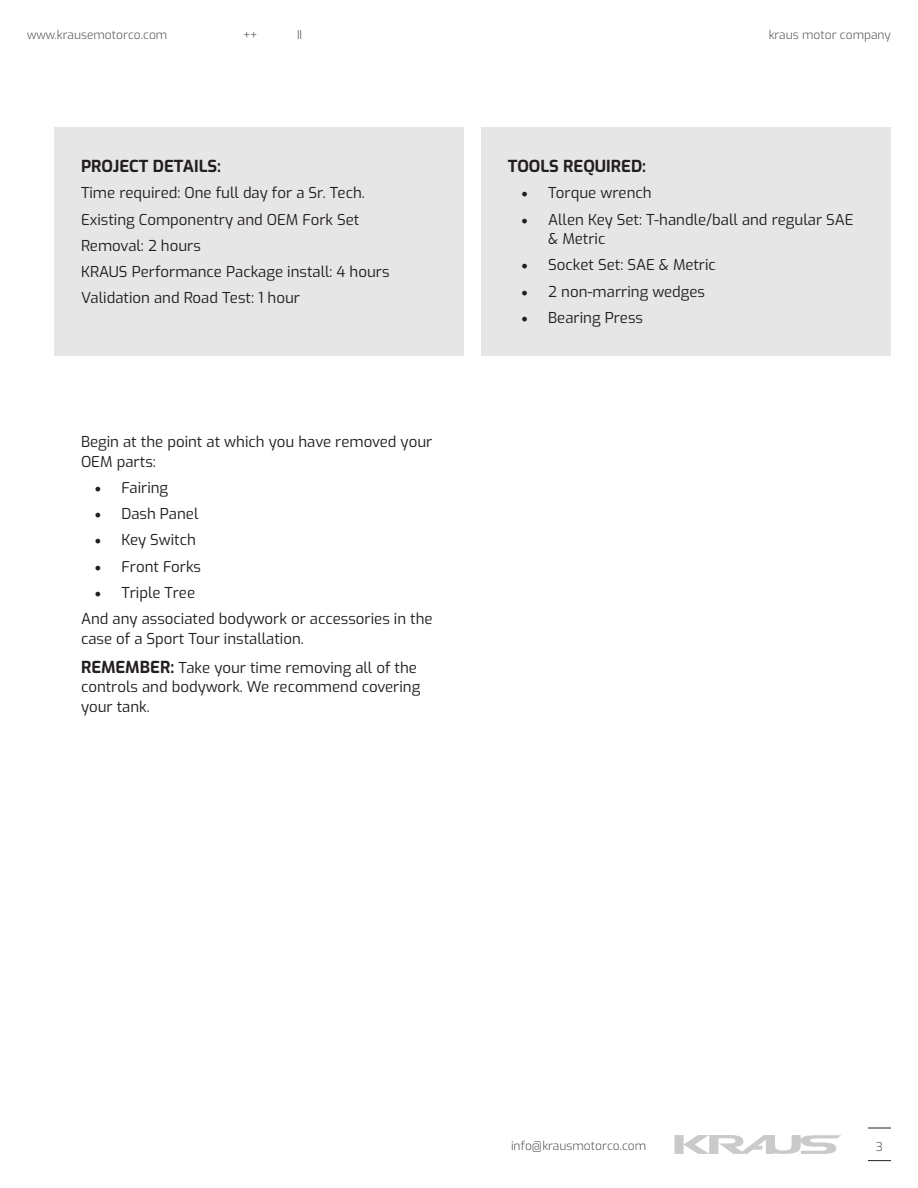
<style>
.page{position:relative;width:918px;height:1188px;background:#fff}
.page>*{position:absolute;margin:0;border:0;box-sizing:border-box;transform-origin:0 0}
.t1{font:700 16.5px "Exo";color:#241f1f}
.t2{font:15px/26.2px "Exo";color:#241f1f}
.t3{font:300 12px "Exo";color:#4e4b4c}
.s1{font-family:"Minion Pro";font-size:18px}
.s2{font-weight:700;font-size:16.5px}
</style>
<div class="page">
<svg style="left:675px;top:1135px;width:166px;height:19px"></svg>
<svg style="left:868px;top:1128px;width:23px;height:1px"></svg>
<svg style="left:868px;top:1160px;width:23px;height:1px"></svg>
<div style="left:54px;top:127px;width:410px;height:228px;background:#e7e6e6"></div>
<div style="left:482px;top:127px;width:409px;height:228px;background:#e7e6e6"></div>
<p class="t3" style="left:27px;top:26px;width:142px">www.krausemotorco.com</p>
<p class="t3" style="left:243px;top:26px;width:16px">++</p>
<p class="t3" style="left:297px;top:26px;width:7px">II</p>
<p class="t3" style="left:769px;top:26px;width:124px">kraus motor company</p>
<p class="t1" style="left:81px;top:154px;width:142px">PROJECT DETAILS:</p>
<p class="t2" style="left:81px;top:179px;width:310px">Time required: One full day for a Sr. Tech.<br>Existing Componentry and OEM Fork Set Removal: 2 hours<br>KRAUS Performance Package install: 4 hours Validation and Road Test: 1 hour</p>
<p class="t2" style="left:81px;top:431px;width:353px;line-height:19.5px">Begin at the point at which you have removed your<br>OEM parts:</p>
<p class="t2" style="left:94px;top:473px;width:75px"><span class="s1">•</span> Fairing</p>
<p class="t2" style="left:94px;top:500px;width:106px"><span class="s1">•</span> Dash Panel</p>
<p class="t2" style="left:94px;top:526px;width:103px"><span class="s1">•</span> Key Switch</p>
<p class="t2" style="left:94px;top:552px;width:108px"><span class="s1">•</span> Front Forks</p>
<p class="t2" style="left:81px;top:578px;width:353px;text-indent:14px"><span class="s1">•</span> Triple Tree<br>And any associated bodywork or accessories in the</p>
<p class="t2" style="left:81px;top:623px;width:338px;line-height:29.2px">case of a Sport Tour installation.<br><span class="s2">REMEMBER:</span> Take your time removing all of the</p>
<p class="t2" style="left:81px;top:676px;width:341px;line-height:19.5px">controls and bodywork. We recommend covering your tank.</p>
<p class="t1" style="left:508px;top:154px;width:140px">TOOLS REQUIRED:</p>
<p class="t2" style="left:521px;top:179px;width:132px"><span class="s1">•</span> Torque wrench</p>
<p class="t2" style="left:548px;top:209px;width:307px;line-height:19.5px;text-indent:-27px"><span class="s1">•</span> Allen Key Set: T-handle/ball and regular SAE &amp; Metric</p>
<p class="t2" style="left:521px;top:251px;width:196px"><span class="s1">•</span> Socket Set: SAE &amp; Metric</p>
<p class="t2" style="left:521px;top:277px;width:185px"><span class="s1">•</span> 2 non-marring wedges</p>
<p class="t2" style="left:521px;top:303px;width:123px"><span class="s1">•</span> Bearing Press</p>
<p class="t3" style="left:511px;top:1137px;width:137px">info@krausmotorco.com</p>
<p class="t3" style="left:876px;top:1137px;width:9px">3</p>
</div>
